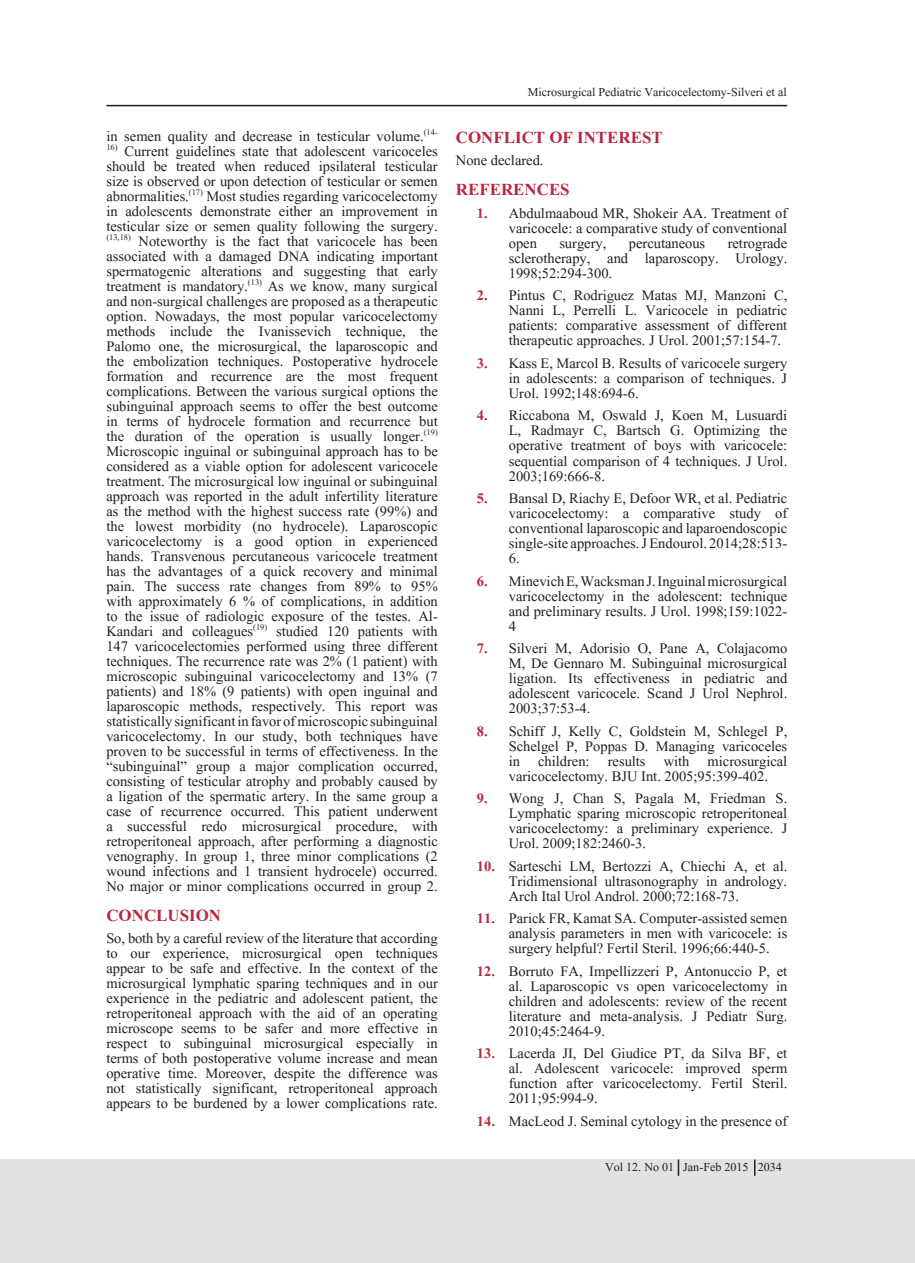
<style>
.page{position:relative;width:915px;height:1263px;background:#fff}
.page>*{position:absolute;margin:0;border:0;box-sizing:border-box;transform-origin:0 0}
.t1{font:700 21px "Aparajita";color:#b62841}
.t2{font:18px/15px "Aparajita";color:#231f20;text-align:justify}
.t3{font:15px "Aparajita";color:#231f20}
.s1{font-weight:700;color:#b62841}
</style>
<div class="page">
<hr style="left:106px;top:105px;width:681px;height:1px;background:#231f20">
<div style="left:0;top:1159px;width:914px;height:104px;background:#e1e2e4"></div>
<svg style="left:677px;top:1159px;width:2px;height:17px"></svg>
<svg style="left:754px;top:1159px;width:1px;height:17px"></svg>
<p class="t2" style="left:106px;top:130px;width:333px">in semen quality and decrease in testicular volume.<sup>(14-</sup></p>
<p class="t2" style="left:106px;top:145px;width:333px"><sup>16)</sup> Current guidelines state that adolescent varicoceles should be treated when reduced ipsilateral testicular size is observed or upon detection of testicular or semen abnormalities.<sup>(17)</sup> Most studies regarding varicocelectomy in adolescents demonstrate either an improvement in testicular size or semen quality following the surgery. <sup>(13,18)</sup> Noteworthy is the fact that varicocele has been associated with a damaged DNA indicating important spermatogenic alterations and suggesting that early treatment is mandatory.<sup>(13)</sup> As we know, many surgical and non-surgical challenges are proposed as a therapeutic option. Nowadays, the most popular varicocelectomy methods include the Ivanissevich technique, the Palomo one, the microsurgical, the laparoscopic and the embolization techniques. Postoperative hydrocele formation and recurrence are the most frequent complications. Between the various surgical options the subinguinal approach seems to offer the best outcome in terms of hydrocele formation and recurrence but the duration of the operation is usually longer.<sup>(19)</sup></p>
<p class="t2" style="left:106px;top:445px;width:333px">Microscopic inguinal or subinguinal approach has to be considered as a viable option for adolescent varicocele treatment. The microsurgical low inguinal or subinguinal approach was reported in the adult infertility literature as the method with the highest success rate (99%) and the lowest morbidity (no hydrocele). Laparoscopic varicocelectomy is a good option in experienced hands. Transvenous percutaneous varicocele treatment has the advantages of a quick recovery and minimal pain. The success rate changes from 89% to 95% with approximately 6 % of complications, in addition to the issue of radiologic exposure of the testes. Al-Kandari and colleagues<sup>(19)</sup> studied 120 patients with 147 varicocelectomies performed using three different techniques. The recurrence rate was 2% (1 patient) with microscopic subinguinal varicocelectomy and 13% (7 patients) and 18% (9 patients) with open inguinal and laparoscopic methods, respectively. This report was statistically significant in favor of microscopic subinguinal varicocelectomy. In our study, both techniques have proven to be successful in terms of effectiveness. In the “subinguinal” group a major complication occurred, consisting of testicular atrophy and probably caused by a ligation of the spermatic artery. In the same group a case of recurrence occurred. This patient underwent a successful redo microsurgical procedure, with retroperitoneal approach, after performing a diagnostic venography. In group 1, three minor complications (2 wound infections and 1 transient hydrocele) occurred.<br>No major or minor complications occurred in group 2.</p>
<p class="t1" style="left:106px;top:905px;width:116px">CONCLUSION</p>
<p class="t2" style="left:106px;top:933px;width:333px">So, both by a careful review of the literature that according to our experience, microsurgical open techniques appear to be safe and effective. In the context of the microsurgical lymphatic sparing techniques and in our experience in the pediatric and adolescent patient, the retroperitoneal approach with the aid of an operating microscope seems to be safer and more effective in respect to subinguinal microsurgical especially in terms of both postoperative volume increase and mean operative time. Moreover, despite the difference was not statistically significant, retroperitoneal approach appears to be burdened by a lower complications rate.</p>
<p class="t3" style="left:527px;top:84px;width:260px">Microsurgical Pediatric Varicocelectomy-Silveri et al</p>
<p class="t1" style="left:455px;top:128px;width:208px">CONFLICT OF INTEREST</p>
<p class="t2" style="left:455px;top:155px;width:89px">None declared.</p>
<p class="t1" style="left:455px;top:180px;width:115px">REFERENCES</p>
<p class="t2" style="left:508px;top:207px;width:280px;text-indent:-32px"><span class="s1">1.</span> Abdulmaaboud MR, Shokeir AA. Treatment of varicocele: a comparative study of conventional open surgery, percutaneous retrograde sclerotherapy, and laparoscopy. Urology.<br>1998;52:294-300.</p>
<p class="t2" style="left:508px;top:290px;width:280px;text-indent:-32px"><span class="s1">2.</span> Pintus C, Rodriguez Matas MJ, Manzoni C, Nanni L, Perrelli L. Varicocele in pediatric patients: comparative assessment of different therapeutic approaches. J Urol. 2001;57:154-7.</p>
<p class="t2" style="left:508px;top:357px;width:280px;text-indent:-32px"><span class="s1">3.</span> Kass E, Marcol B. Results of varicocele surgery in adolescents: a comparison of techniques. J Urol. 1992;148:694-6.</p>
<p class="t2" style="left:508px;top:410px;width:280px;text-indent:-32px"><span class="s1">4.</span> Riccabona M, Oswald J, Koen M, Lusuardi L, Radmayr C, Bartsch G. Optimizing the operative treatment of boys with varicocele: sequential comparison of 4 techniques. J Urol.<br>2003;169:666-8.</p>
<p class="t2" style="left:508px;top:492px;width:280px;text-indent:-32px"><span class="s1">5.</span> Bansal D, Riachy E, Defoor WR, et al. Pediatric varicocelectomy: a comparative study of conventional laparoscopic and laparoendoscopic single-site approaches. J Endourol. 2014;28:513- 6.</p>
<p class="t2" style="left:508px;top:575px;width:280px;text-indent:-32px"><span class="s1">6.</span> Minevich E, Wacksman J. Inguinal microsurgical varicocelectomy in the adolescent: technique and preliminary results. J Urol. 1998;159:1022- 4</p>
<p class="t2" style="left:508px;top:642px;width:280px;text-indent:-32px"><span class="s1">7.</span> Silveri M, Adorisio O, Pane A, Colajacomo M, De Gennaro M. Subinguinal microsurgical ligation. Its effectiveness in pediatric and adolescent varicocele. Scand J Urol Nephrol.<br>2003;37:53-4.</p>
<p class="t2" style="left:508px;top:725px;width:280px;text-indent:-32px"><span class="s1">8.</span> Schiff J, Kelly C, Goldstein M, Schlegel P, Schelgel P, Poppas D. Managing varicoceles in children: results with microsurgical varicocelectomy. BJU Int. 2005;95:399-402.</p>
<p class="t2" style="left:508px;top:792px;width:280px;text-indent:-32px"><span class="s1">9.</span> Wong J, Chan S, Pagala M, Friedman S.<br>Lymphatic sparing microscopic retroperitoneal varicocelectomy: a preliminary experience. J Urol. 2009;182:2460-3.</p>
<p class="t2" style="left:508px;top:860px;width:280px;text-indent:-32px"><span class="s1">10.</span> Sarteschi LM, Bertozzi A, Chiechi A, et al.<br>Tridimensional ultrasonography in andrology.<br>Arch Ital Urol Androl. 2000;72:168-73.</p>
<p class="t2" style="left:508px;top:912px;width:280px;text-indent:-32px"><span class="s1">11.</span> Parick FR, Kamat SA. Computer-assisted semen analysis parameters in men with varicocele: is surgery helpful? Fertil Steril. 1996;66:440-5.</p>
<p class="t2" style="left:508px;top:965px;width:280px;text-indent:-32px"><span class="s1">12.</span> Borruto FA, Impellizzeri P, Antonuccio P, et al. Laparoscopic vs open varicocelectomy in children and adolescents: review of the recent literature and meta-analysis. J Pediatr Surg.<br>2010;45:2464-9.</p>
<p class="t2" style="left:508px;top:1047px;width:280px;text-indent:-32px"><span class="s1">13.</span> Lacerda JI, Del Giudice PT, da Silva BF, et al. Adolescent varicocele: improved sperm function after varicocelectomy. Fertil Steril.<br>2011;95:994-9.</p>
<p class="t2" style="left:476px;top:1115px;width:312px"><span class="s1">14.</span> MacLeod J. Seminal cytology in the presence of</p>
<p class="t3" style="left:605px;top:1159px;width:178px">Vol 12. No 01 Jan-Feb 2015 2034</p>
<p class="t3" style="left:756px;top:1159px;width:26px">1995</p>
</div>
